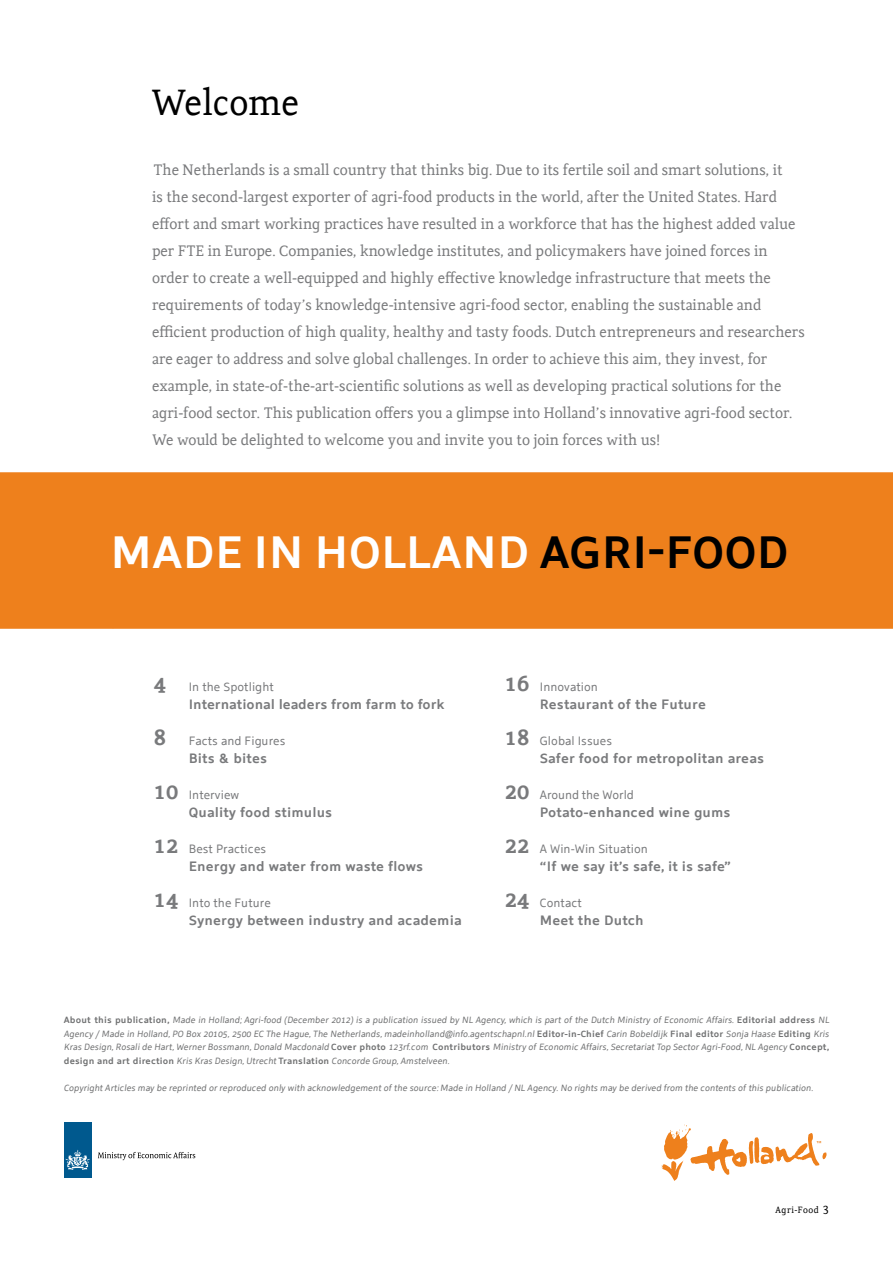
<style>
.page{position:relative;width:893px;height:1263px;background:#fff}
.page>*{position:absolute;margin:0;border:0;box-sizing:border-box;transform-origin:0 0}
.t1{font:700 45px "Holland Sans";color:#fff}
.t2{font:36px "Holland Serif";letter-spacing:-.005em;color:#000}
.t3{font:15px/27px "Holland Serif";letter-spacing:-.01em;color:#797a7c}
.t4{font:700 13.5px "Holland Sans";color:#797a7c}
.t5{font:12px "Holland Sans";color:#797a7c}
.t6{font:9px/13.5px "Holland Sans";color:#707172}
.t7{font:9px "Holland Serif";letter-spacing:.04em;color:#000}
.s1{color:#000}
.s2{font-family:"Holland Serif";font-weight:700;font-size:22.35px}
.s3{font-weight:700}
.s4{font-size:12px}
</style>
<div class="page">
<div style="left:0;top:472px;width:893px;height:157px;background:#ee801c"></div>
<svg style="left:661px;top:1125px;width:165px;height:56px"></svg>
<div style="left:64px;top:1122px;width:28px;height:56px;background:#00598e"></div>
<svg style="left:66px;top:1150px;width:24px;height:20px"></svg>
<svg style="left:98px;top:1152px;width:97px;height:8px"></svg>
<h2 class="t2" style="left:151px;top:74px;width:150px">Welcome</h2>
<p class="t3" style="left:152px;top:155px;width:654px">The Netherlands is a small country that thinks big. Due to its fertile soil and smart solutions, it<br>is the second-largest exporter of agri-food products in the world, after the United States. Hard effort and smart working practices have resulted in a workforce that has the highest added value per FTE in Europe. Companies, knowledge institutes, and policymakers have joined forces in order to create a well-equipped and highly effective knowledge infrastructure that meets the requirements of today’s knowledge-intensive agri-food sector, enabling the sustainable and efficient production of high quality, healthy and tasty foods. Dutch entrepreneurs and researchers are eager to address and solve global challenges. In order to achieve this aim, they invest, for example, in state-of-the-art-scientific solutions as well as developing practical solutions for the agri-food sector. This publication offers you a glimpse into Holland’s innovative agri-food sector.<br>We would be delighted to welcome you and invite you to join forces with us!</p>
<h1 class="t1" style="left:111px;top:516px;width:680px">made in holland <span class="s1">agri-food</span></h1>
<p class="t5" style="left:154px;top:677px;width:122px"><span class="s2">4</span> In the Spotlight</p>
<p class="t4" style="left:177px;top:693px;width:269px">I nternational leaders from farm to fork</p>
<p class="t5" style="left:154px;top:731px;width:133px"><span class="s2">8</span> Facts and Figures</p>
<p class="t4" style="left:189px;top:747px;width:80px">Bits &amp; bites</p>
<p class="t5" style="left:154px;top:785px;width:87px"><span class="s2">10</span> Interview</p>
<p class="t4" style="left:189px;top:801px;width:145px">Quality food stimulus</p>
<p class="t5" style="left:154px;top:839px;width:114px"><span class="s2">12</span> Best Practices</p>
<p class="t4" style="left:189px;top:855px;width:236px">Energy and water from waste flows</p>
<p class="t5" style="left:154px;top:893px;width:119px"><span class="s2">14</span> Into the Future</p>
<p class="t4" style="left:189px;top:909px;width:274px">Synergy between industry and academia</p>
<p class="t5" style="left:505px;top:677px;width:95px"><span class="s2">16</span> Innovation</p>
<p class="t4" style="left:471px;top:693px;width:21px">R</p>
<p class="t4" style="left:549px;top:693px;width:159px">estaurant of the Future</p>
<p class="t5" style="left:505px;top:731px;width:109px"><span class="s2">18</span> Global Issues</p>
<p class="t4" style="left:540px;top:747px;width:226px">Safer food for metropolitan areas</p>
<p class="t5" style="left:505px;top:785px;width:131px"><span class="s2">20</span> Around the World</p>
<p class="t4" style="left:540px;top:801px;width:192px">Potato-enhanced wine gums</p>
<p class="t5" style="left:505px;top:839px;width:145px"><span class="s2">22</span> A Win-Win Situation</p>
<p class="t4" style="left:540px;top:855px;width:193px">“I f we say it’s safe, it is safe”</p>
<p class="t5" style="left:505px;top:893px;width:79px"><span class="s2">24</span> Contact</p>
<p class="t4" style="left:471px;top:909px;width:22px">M</p>
<p class="t4" style="left:552px;top:909px;width:93px">eet the Dutch</p>
<p class="t6" style="left:64px;top:1012px;width:769px"><span class="s3">A b o u t t h i s p u b l i c at i o n ,</span> Made in Holland;Agri-food (December 2012) is a publication issued by NL Agency,which is part of the Dutch Ministry of Economic Affairs. <span class="s3">E d i t o r i a l a d d re s s</span> NL Agency / Made in Holland,PO Box 20105,2500 EC The Hague,The Netherlands,madeinholland@info.agentschapnl.nl <span class="s3">E d i t o r- i n - C h i e f</span> Carin Bobeldijk <span class="s3">F i n a l e d i t o r</span> Sonja Haase <span class="s3">E d i t i n g</span> Kris Kras Design,Rosalide Hart,Werner Bossmann,Donald Macdonald <span class="s3">C ove r p h o t o</span> 123rf.com <span class="s3">C o n t r i b u t o r s</span> Ministry of Economic Affairs,SecretariatTop Sector Agri-Food,NL Agency <span class="s3">C o n c e pt , d e s i g n a n d a rt d i re ct i o n</span> Kris Kras Design,Utrecht<span class="s3">Tra n s l at i o n</span> Concorde Group,Amstelveen.</p>
<p class="t6" style="left:64px;top:1080px;width:753px">CopyrightArticles may be reprinted or reproduced only with acknowledgementof the source:Made in Holland / NL Agency.No rights may be derived from the contents of this publication.</p>
<p class="t7" style="left:775px;top:1202px;width:56px">Agri-Food <span class="s4">3</span></p>
</div>
